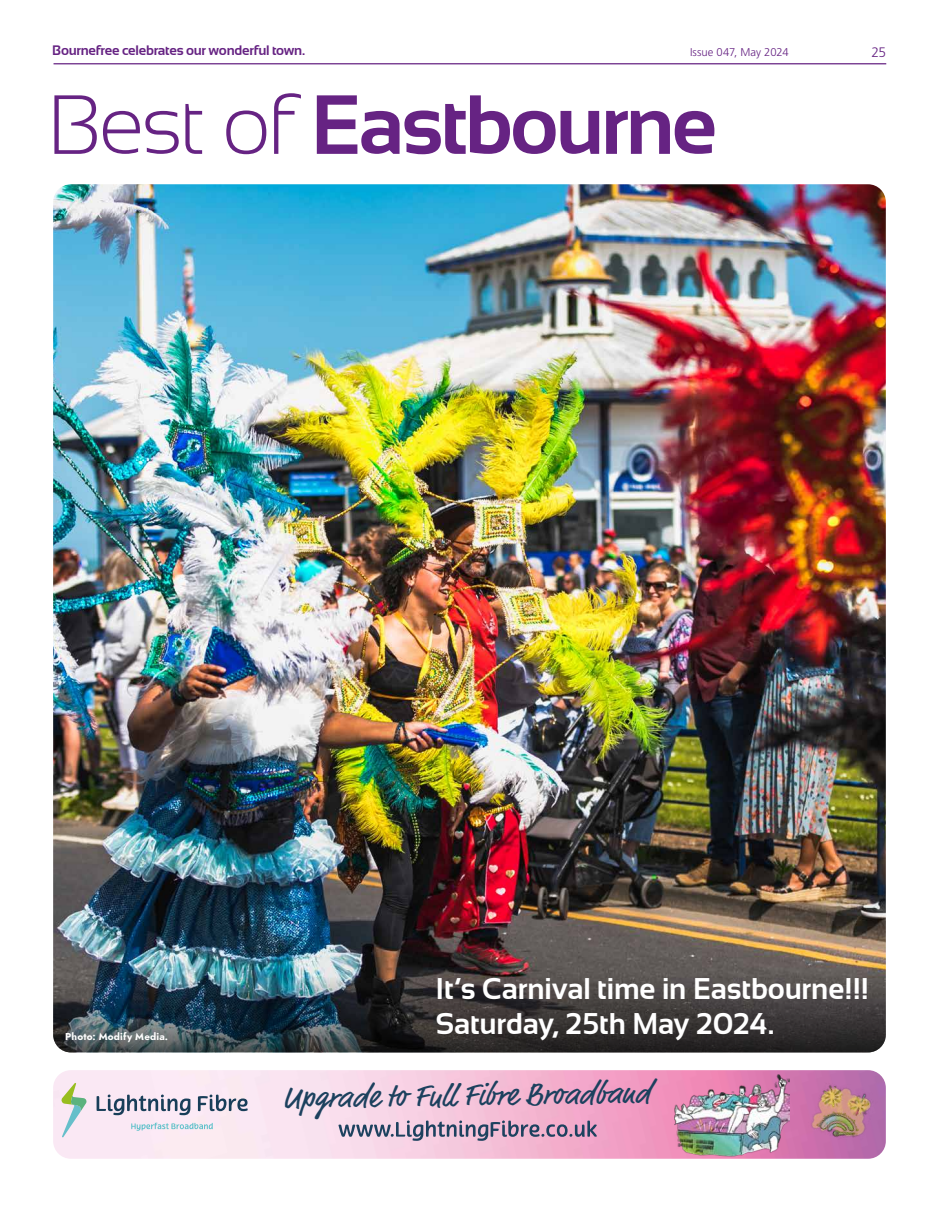
<style>
.page{position:relative;width:939px;height:1219px;background:#fff}
.page>*{position:absolute;margin:0;border:0;box-sizing:border-box;transform-origin:0 0}
.t1{font:700 83.75px "Sansation";letter-spacing:-.035em;color:#662383}
.t2{font:31.25px "Market Pro";color:#1c415e}
.t3{font:700 30px/35px "Sansation";letter-spacing:-.005em;color:#fff}
.t4{font:700 13.75px "Sansation";letter-spacing:-.015em;color:#662383}
.t5{font:300 13.75px "Frutiger LT Std";color:#662383}
.t6{font:300 11.25px "Frutiger LT Std";letter-spacing:-.005em;color:#662383}
.t7{font:italic 700 10px "Renner";letter-spacing:.015em;color:#fff}
.s1{font-weight:300}
</style>
<div class="page">
<img style="left:53px;top:1070px;width:833px;height:89px">
<svg style="left:339px;top:1120px;width:258px;height:21px"></svg>
<svg style="left:61px;top:1083px;width:26px;height:55px"></svg>
<svg style="left:97px;top:1094px;width:93px;height:21px"></svg>
<svg style="left:198px;top:1094px;width:50px;height:17px"></svg>
<svg style="left:131px;top:1123px;width:82px;height:8px"></svg>
<img style="left:805px;top:1074px;width:79px;height:80px">
<img style="left:675px;top:1074px;width:115px;height:85px">
<img style="left:53px;top:184px;width:833px;height:791px">
<img style="left:53px;top:975px;width:833px;height:77px">
<hr style="left:54px;top:63px;width:832px;height:1px;background:#662383">
<p class="t4" style="left:52px;top:43px;width:255px">Bournefree celebrates our wonderful town.</p>
<p class="t6" style="left:690px;top:46px;width:100px">Issue 047, May 2024</p>
<p class="t5" style="left:871px;top:44px;width:16px">25</p>
<h1 class="t1" style="left:48px;top:78px;width:671px"><span class="s1">Best of</span> Eastbourne</h1>
<p class="t7" style="left:65px;top:1030px;width:104px">Photo: Modify Media.</p>
<p class="t3" style="left:436px;top:971px;width:435px">It’s Carnival time in Eastbourne!!!<br>Saturday, 25th May 2024.</p>
<p class="t2" style="left:282px;top:1077px;width:370px;rotate:-1deg">Upgrade to Full Fibre Broadband</p>
</div>
